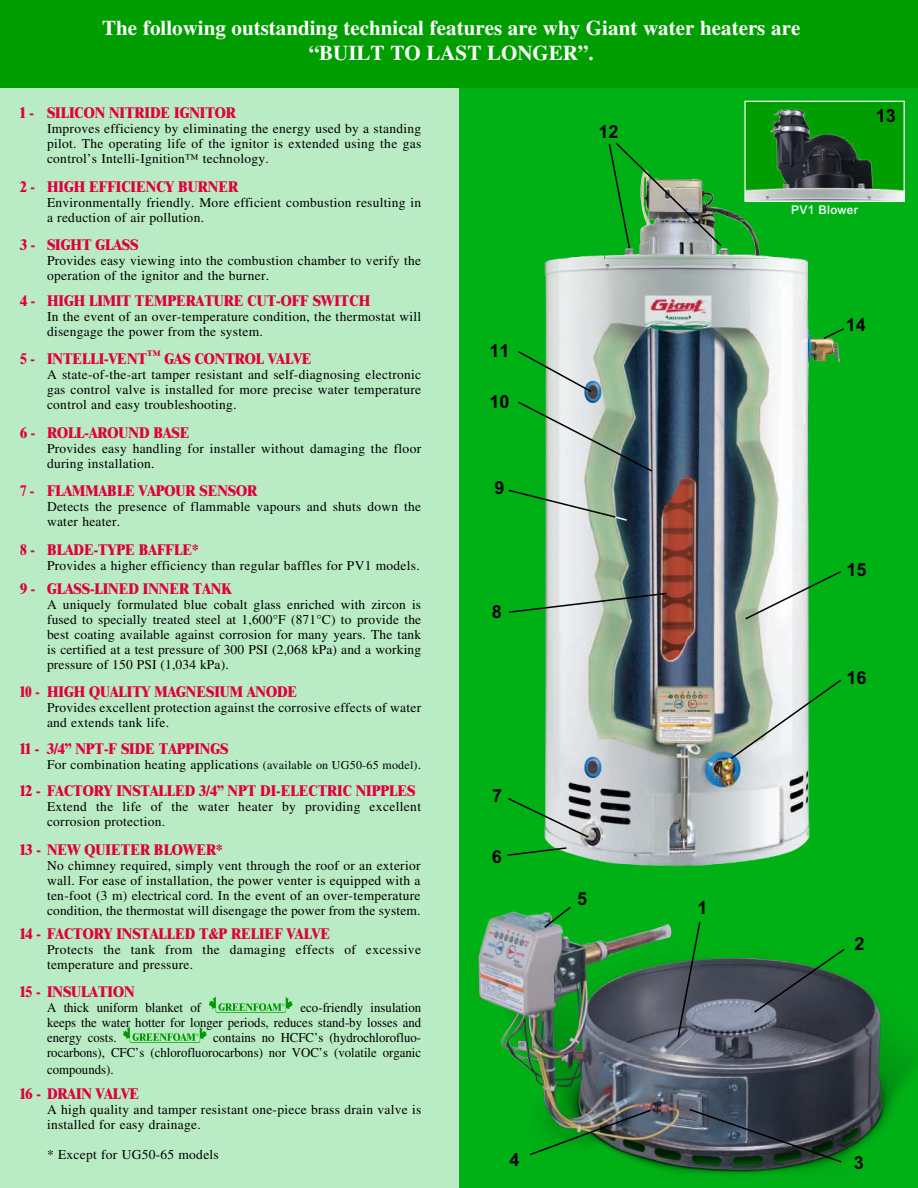
<style>
.page{position:relative;width:918px;height:1188px;background:#fff}
.page>*{position:absolute;margin:0;border:0;box-sizing:border-box;transform-origin:0 0}
.t1{font:700 21px/25.2px "Times";color:#fff;text-align:center}
.t2{font:700 18px "Arial";color:#000}
.t3{font:800 15px "Times LT Std";color:#e00040;scale:.9 1}
.t4{font:800 15px "Times LT Std";color:#e00040;scale:.85 1}
.t5{font:13.5px/15px "Times";letter-spacing:.02em;color:#000}
.t6{font:13.5px/15px "Times";color:#000;text-align:right;scale:.95 1}
.t7{font:13.5px/15px "Times";letter-spacing:.02em;color:#000;text-align:justify;scale:.95 1}
.t8{font:500 12px "Arial";letter-spacing:.02em;color:#fff}
.s1{font-size:12px}
</style>
<div class="page">
<div style="left:0;top:83px;width:486px;height:1105px;background:#b9ecc5"></div>
<div style="left:459px;top:83px;width:459px;height:1105px;background:#00b116"></div>
<img style="left:544px;top:255px;width:296px;height:547px">
<img style="left:605px;top:209px;width:162px;height:50px">
<img style="left:478px;top:802px;width:440px;height:373px">
<img style="left:746px;top:103px;width:157px;height:97px">
<div style="left:744px;top:101px;width:161px;height:101px;border:1px solid #fff"></div>
<div style="left:0;top:0;width:918px;height:88px;background:#009e00"></div>
<img style="left:528px;top:1108px;width:125px;height:48px">
<svg style="left:543px;top:905px;width:30px;height:24px"></svg>
<svg style="left:676px;top:920px;width:26px;height:119px"></svg>
<svg style="left:729px;top:678px;width:112px;height:83px"></svg>
<svg style="left:744px;top:570px;width:97px;height:51px"></svg>
<svg style="left:518px;top:400px;width:136px;height:73px"></svg>
<svg style="left:508px;top:592px;width:160px;height:22px"></svg>
<svg style="left:508px;top:489px;width:121px;height:33px"></svg>
<svg style="left:822px;top:327px;width:22px;height:13px"></svg>
<svg style="left:608px;top:142px;width:115px;height:108px"></svg>
<svg style="left:506px;top:846px;width:62px;height:11px"></svg>
<svg style="left:506px;top:797px;width:84px;height:42px"></svg>
<svg style="left:752px;top:947px;width:94px;height:67px"></svg>
<svg style="left:688px;top:1108px;width:155px;height:56px;background:#344245"></svg>
<img style="left:583px;top:380px;width:18px;height:23px">
<img style="left:583px;top:755px;width:18px;height:23px">
<svg style="left:518px;top:350px;width:75px;height:44px"></svg>
<svg style="left:209px;top:996px;width:84px;height:17px"></svg>
<svg style="left:123px;top:1026px;width:84px;height:17px"></svg>
<h1 class="t1" style="left:102px;top:17px;width:700px">The following outstanding technical features are why Giant water heaters are “BUILT TO LAST LONGER”.</h1>
<p class="t3" style="left:20px;top:107px;width:241px">1 - SILICON NITRIDE IGNITOR</p>
<p class="t5" style="left:47px;top:123px;width:376px;text-align:justify">Improves efficiency by eliminating the energy used by a standing pilot. The operating life of the ignitor is extended using the gas control’s Intelli-Ignition™ technology.</p>
<p class="t3" style="left:20px;top:181px;width:244px">2 - HIGH EFFICIENCY BURNER</p>
<p class="t5" style="left:47px;top:196px;width:376px">Environmentally friendly. More efficient combustion resulting in a reduction of air pollution.</p>
<p class="t3" style="left:20px;top:239px;width:133px">3 - SIGHT GLASS</p>
<p class="t5" style="left:47px;top:255px;width:376px">Provides easy viewing into the combustion chamber to verify the operation of the ignitor and the burner.</p>
<p class="t3" style="left:20px;top:295px;width:391px">4 - HIGH LIMIT TEMPERATURE CUT-OFF SWITCH</p>
<p class="t5" style="left:47px;top:310px;width:376px">In the event of an over-temperature condition, the thermostat will disengage the power from the system.</p>
<p class="t3" style="left:20px;top:353px;width:325px">5 - INTELLI-VENT<sup>™</sup> GAS CONTROL VALVE</p>
<p class="t5" style="left:47px;top:369px;width:376px;text-align:justify">A state-of-the-art tamper resistant and self-diagnosing electronic gas control valve is installed for more precise water temperature control and easy troubleshooting.</p>
<p class="t3" style="left:20px;top:427px;width:190px">6 - ROLL-AROUND BASE</p>
<p class="t5" style="left:47px;top:442px;width:376px">Provides easy handling for installer without damaging the floor during installation.</p>
<p class="t3" style="left:20px;top:485px;width:265px">7 - FLAMMABLE VAPOUR SENSOR</p>
<p class="t5" style="left:47px;top:501px;width:376px">Detects the presence of flammable vapours and shuts down the water heater.</p>
<p class="t3" style="left:20px;top:544px;width:200px">8 - BLADE-TYPE BAFFLE*</p>
<p class="t5" style="left:47px;top:559px;width:374px">Provides a higher efficiency than regular baffles for PV1 models.</p>
<p class="t3" style="left:20px;top:583px;width:236px">9 - GLASS-LINED INNER TANK</p>
<p class="t5" style="left:47px;top:598px;width:376px;text-align:justify">A uniquely formulated blue cobalt glass enriched with zircon is fused to specially treated steel at 1,600°F (871°C) to provide the best coating available against corrosion for many years. The tank is certified at a test pressure of 300 PSI (2,068 kPa) and a working pressure of 150 PSI (1,034 kPa).</p>
<p class="t4" style="left:20px;top:686px;width:328px">10 - HIGH QUALITY MAGNESIUM ANODE</p>
<p class="t5" style="left:47px;top:702px;width:376px">Provides excellent protection against the corrosive effects of water and extends tank life.</p>
<p class="t3" style="left:20px;top:743px;width:233px">11 - 3/4” NPT-F SIDE TAPPINGS</p>
<p class="t5" style="left:47px;top:759px;width:376px">For combination heating applications <span class="s1">(available on UG50-65 model)</span>.</p>
<p class="t3" style="left:20px;top:785px;width:441px">12 - FACTORY INSTALLED 3/4” NPT DI-ELECTRIC NIPPLES</p>
<p class="t5" style="left:47px;top:801px;width:376px">Extend the life of the water heater by providing excellent corrosion protection.</p>
<p class="t3" style="left:20px;top:844px;width:227px">13 - NEW QUIETER BLOWER*</p>
<p class="t5" style="left:47px;top:859px;width:375px;text-align:justify">No chimney required, simply vent through the roof or an exterior wall. For ease of installation, the power venter is equipped with a ten-foot (3 m) electrical cord. In the event of an over-temperature condition, the thermostat will disengage the power from the system.</p>
<p class="t3" style="left:20px;top:928px;width:346px">14 - FACTORY INSTALLED T&amp;P RELIEF VALVE</p>
<p class="t5" style="left:47px;top:943px;width:375px">Protects the tank from the damaging effects of excessive temperature and pressure.</p>
<p class="t3" style="left:20px;top:986px;width:129px">15 - INSULATION</p>
<p class="t6" style="left:47px;top:1002px;width:164px">A thick uniform blanket of</p>
<p class="t7" style="left:47px;top:1002px;width:395px;text-indent:254px">eco-friendly insulation keeps the water hotter for longer periods, reduces stand-by losses and energy costs.</p>
<p class="t6" style="left:47px;top:1032px;width:395px">contains no HCFC’s (hydrochlorofluo-<br>rocarbons), CFC’s (chlorofluorocarbons) nor VOC’s (volatile organic</p>
<p class="t6" style="left:47px;top:1063px;width:72px">compounds).</p>
<p class="t3" style="left:20px;top:1088px;width:134px">16 - DRAIN VALVE</p>
<p class="t5" style="left:47px;top:1104px;width:376px">A high quality and tamper resistant one-piece brass drain valve is installed for easy drainage.</p>
<p class="t5" style="left:47px;top:1149px;width:173px">* Except for UG50-65 models</p>
<h2 class="t2" style="left:599px;top:121px;width:22px">12</h2>
<h2 class="t2" style="left:489px;top:341px;width:22px">11</h2>
<h2 class="t2" style="left:489px;top:391px;width:22px">10</h2>
<h2 class="t2" style="left:495px;top:477px;width:12px">9</h2>
<h2 class="t2" style="left:492px;top:602px;width:12px">8</h2>
<h2 class="t2" style="left:492px;top:786px;width:12px">7</h2>
<h2 class="t2" style="left:492px;top:846px;width:12px">6</h2>
<h2 class="t2" style="left:577px;top:888px;width:12px">5</h2>
<h2 class="t2" style="left:697px;top:897px;width:12px">1</h2>
<h2 class="t2" style="left:876px;top:106px;width:22px">13</h2>
<p class="t8" style="left:791px;top:205px;width:68px">PV1 Blower</p>
<h2 class="t2" style="left:846px;top:314px;width:22px">14</h2>
<h2 class="t2" style="left:846px;top:559px;width:22px">15</h2>
<h2 class="t2" style="left:846px;top:668px;width:22px">16</h2>
<h2 class="t2" style="left:855px;top:933px;width:12px">2</h2>
<h2 class="t2" style="left:510px;top:1149px;width:12px">4</h2>
<h2 class="t2" style="left:854px;top:1152px;width:12px">3</h2>
</div>
